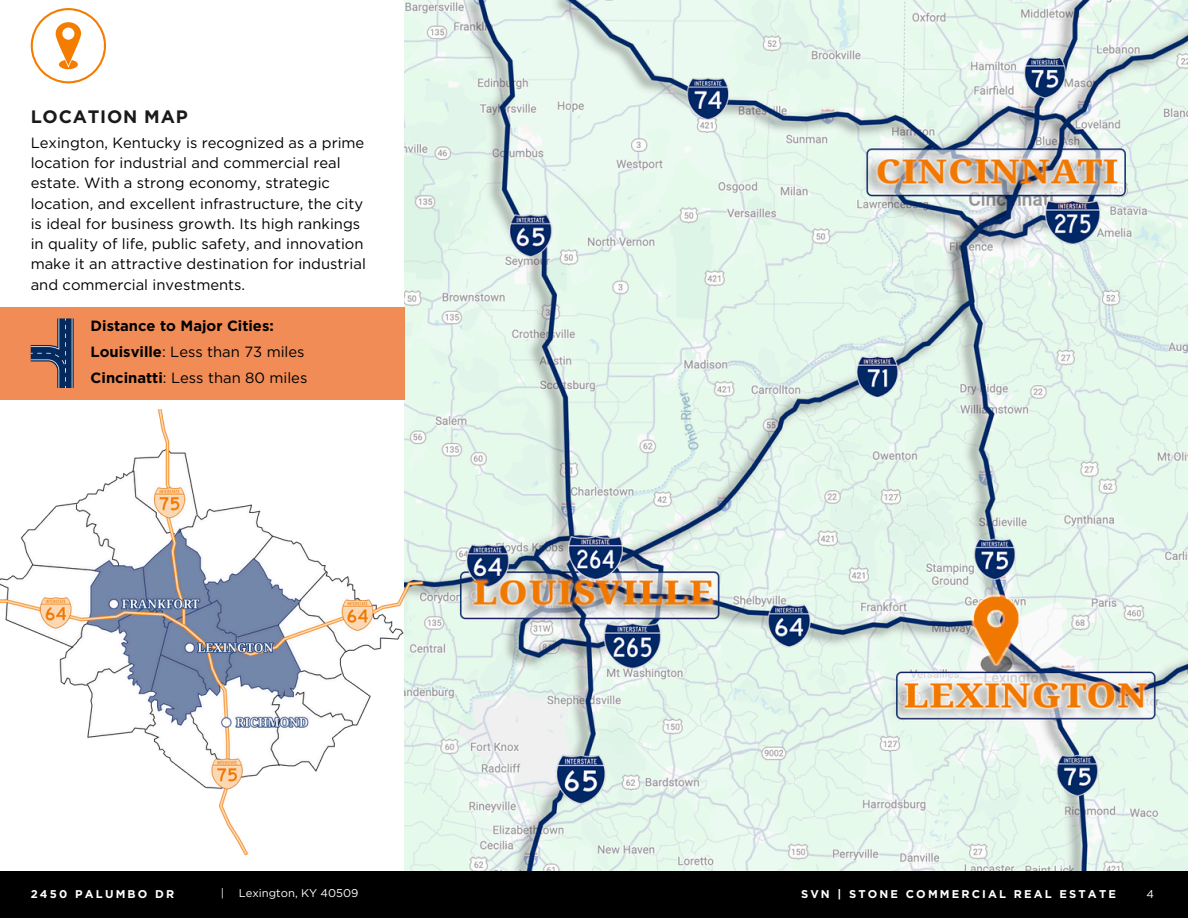
<style>
.page{position:relative;width:1188px;height:918px;background:#fff}
.page>*{position:absolute;margin:0;border:0;box-sizing:border-box;transform-origin:0 0}
.t1{font:700 18px "Gotham";letter-spacing:.045em;color:#1a1a1a}
.t2{font:14.85px/20.2px "Gotham";color:#000}
.t3{font:700 14.85px/25.8px "Gotham";color:#000}
.t4{font:700 11.25px "Gotham";letter-spacing:.19em;color:#fff}
.t5{font:11.25px "Gotham";color:#fff}
.t6{font:11.25px "Gotham";color:#f1f1f0}
.s1{font-weight:400}
</style>
<div class="page">
<img style="left:405px;top:0;width:783px;height:871px">
<div style="left:0;top:871px;width:1188px;height:47px;background:#000"></div>
<img style="left:0;top:409px;width:521px;height:452px">
<div style="left:0;top:307px;width:404px;height:92px;background:#f18c56"></div>
<svg style="left:31px;top:8px;width:75px;height:75px"></svg>
<svg style="left:31px;top:319px;width:43px;height:69px"></svg>
<h3 class="t1" style="left:31px;top:106px;width:158px">LOCATION MAP</h3>
<p class="t2" style="left:31px;top:132px;width:337px">Lexington, Kentucky is recognized as a prime location for industrial and commercial real estate. With a strong economy, strategic location, and excellent infrastructure, the city is ideal for business growth. Its high rankings in quality of life, public safety, and innovation make it an attractive destination for industrial and commercial investments.</p>
<p class="t3" style="left:91px;top:313px;width:218px">Distance to Major Cities:<br>Louisville<span class="s1">: Less than 73 miles<br></span>Cincinatti<span class="s1">: Less than 80 miles</span></p>
<p class="t4" style="left:31px;top:887px;width:145px">2450 PALUMBO DR</p>
<p class="t6" style="left:221px;top:886px;width:5px">|</p>
<h2 class="t5" style="left:239px;top:886px;width:121px">Lexington, KY 40509</h2>
<h1 class="t4" style="left:801px;top:888px;width:316px">SVN | STONE COMMERCIAL REAL ESTATE</h1>
<h2 class="t5" style="left:1146px;top:887px;width:9px">4</h2>
</div>
